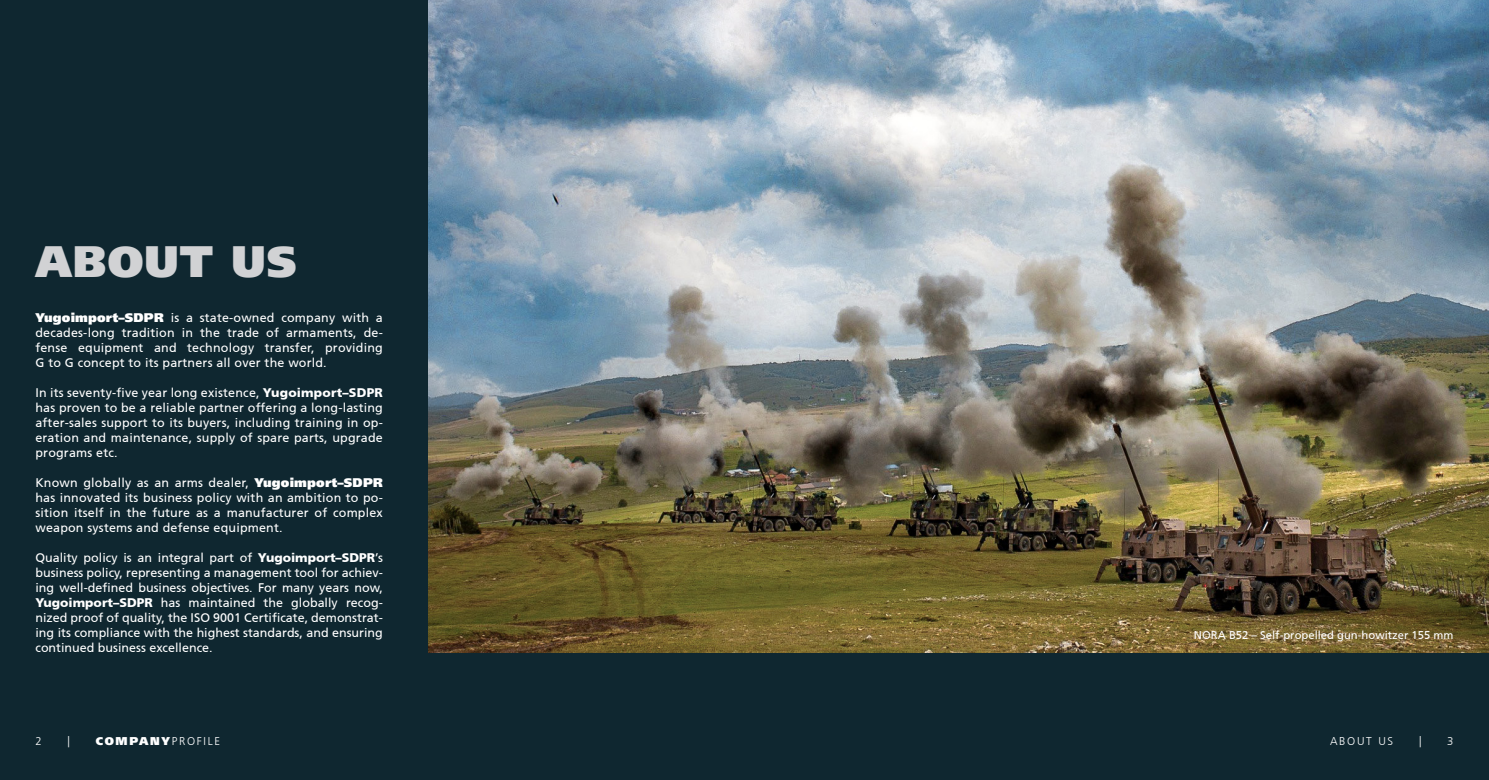
<style>
.page{position:relative;width:1489px;height:780px;background:#fff}
.page>*{position:absolute;margin:0;border:0;box-sizing:border-box;transform-origin:0 0}
.t1{font:900 43.75px "Frutiger LT";letter-spacing:.02em;color:#d1d2d4}
.t2{font:12.5px/15px "Frutiger CE";letter-spacing:.015em;color:#fff;text-align:justify}
.t3{font:11.25px "Frutiger CE";color:#fff}
.t4{font:900 11.25px "Frutiger LT";letter-spacing:.15em;color:#fff}
.t5{font:300 11.25px "Frutiger CE";letter-spacing:.15em;color:#fff}
.s1{font-family:"Frutiger LT";font-weight:900}
.s2{font-weight:900}
.s3{font-family:"Frutiger CE";font-weight:300}
</style>
<div class="page">
<div style="left:744px;top:0;width:744px;height:780px;background:#0f2730"></div>
<div style="left:0;top:0;width:744px;height:780px;background:#0f2730"></div>
<img style="left:429px;top:0;width:1059px;height:652px">
<p class="t1" style="left:35px;top:235px;width:263px">ABOUT US</p>
<p class="t2" style="left:35px;top:310px;width:349px"><span class="s1">Yugoimport–SDPR</span> is a state-owned company with a decades-long tradition in the trade of armaments, de&shy;fense equipment and technology transfer, providing G to G concept to its partners all over the world.</p>
<p class="t2" style="left:35px;top:385px;width:349px">In its seventy-five year long existence, <span class="s2">Yugoimport–SDPR </span>has proven to be a reliable partner offering a long-lasting after-sales support to its buyers, including training in op&shy;eration and maintenance, supply of spare parts, upgrade programs etc.</p>
<p class="t2" style="left:35px;top:475px;width:349px">Known globally as an arms dealer, <span class="s1">Yugoimport–SDPR </span>has innovated its business policy with an ambition to po&shy;sition itself in the future as a manufacturer of complex weapon systems and defense equipment.</p>
<p class="t2" style="left:35px;top:550px;width:349px">Quality policy is an integral part of <span class="s2">Yugoimport–SDPR</span>’s business policy, representing a management tool for achiev&shy;ing well-defined business objectives. For many years now, <span class="s2">Yugoimport–SDPR</span> has maintained the globally recog&shy;nized proof of quality, the ISO 9001 Certificate, demonstrat&shy;ing its compliance with the highest standards, and ensuring continued business excellence.</p>
<p class="t5" style="left:35px;top:734px;width:8px">2</p>
<p class="t5" style="left:67px;top:734px;width:4px">|</p>
<p class="t4" style="left:96px;top:733px;width:126px">COMPANY<span class="s3">PROFILE</span></p>
<p class="t3" style="left:1193px;top:628px;width:261px">NORA B52 – Self-propelled gun-howitzer 155 mm</p>
<p class="t5" style="left:1329px;top:734px;width:65px">ABOUT US</p>
<p class="t5" style="left:1418px;top:734px;width:4px">|</p>
<p class="t5" style="left:1447px;top:734px;width:8px">3</p>
</div>
